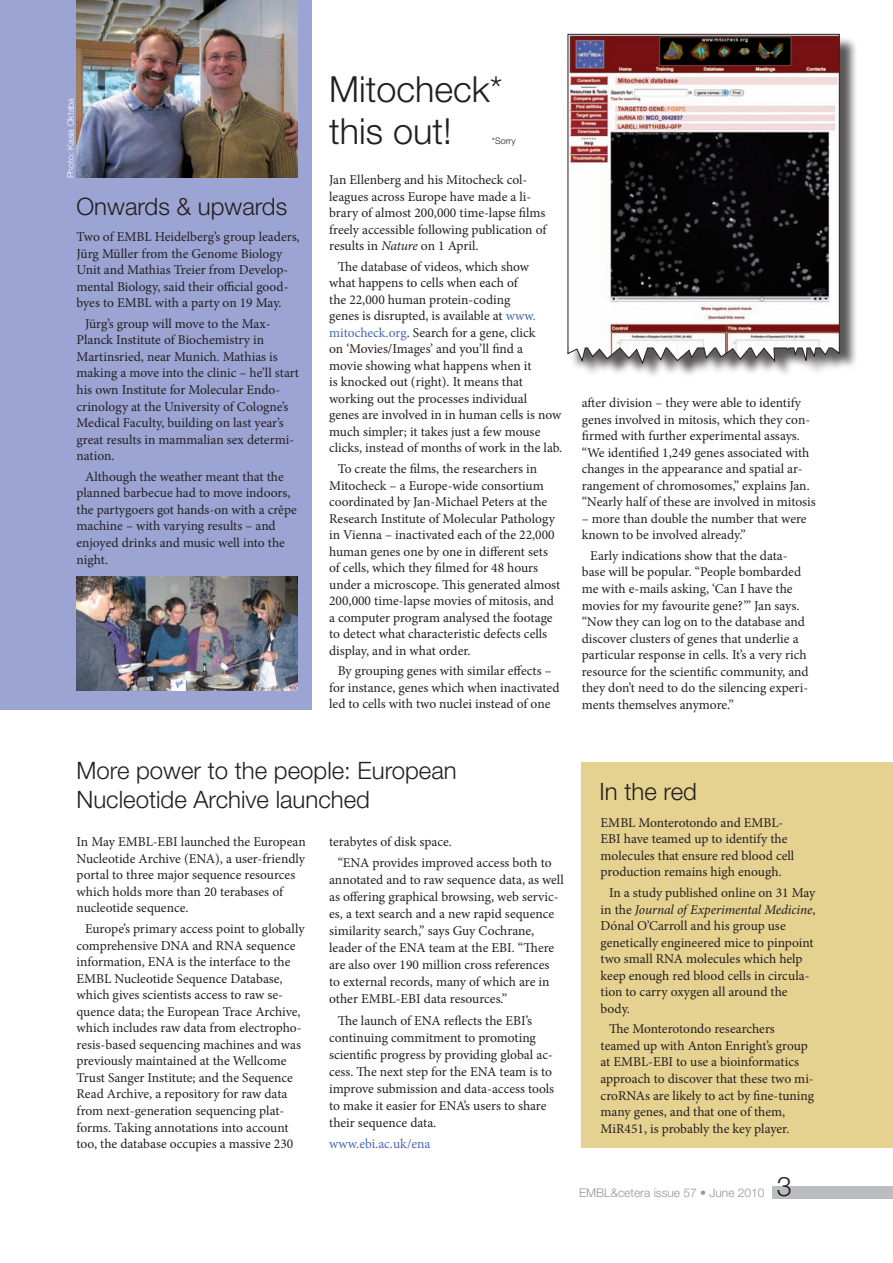
<style>
.page{position:relative;width:893px;height:1263px;background:#fff}
.page>*{position:absolute;margin:0;border:0;box-sizing:border-box;transform-origin:0 0}
.t1{font:300 36px/42px "Helvetica Neue LT Pro";color:#231f20}
.t2{font:300 27px "Helvetica Neue LT Pro";color:#231f20}
.t3{font:300 24px/28.5px "Helvetica Neue LT Pro";color:#231f20}
.t4{font:13.5px/16.5px "Minion Pro";color:#231f20}
.t5{font:13.5px "Minion Pro";color:#4868b1}
.t6{font:300 12px "Helvetica Neue LT Pro";color:#939598}
.t7{font:300 9px "Helvetica Neue LT Pro";color:#fff}
.t8{font:300 9px "Helvetica Neue LT Pro";color:#231f20}
.s1{font-style:italic}
.s2{color:#4868b1}
</style>
<div class="page">
<div style="left:772px;top:1186px;width:121px;height:13px;background:#bcbdc0"></div>
<div style="left:0;top:0;width:311px;height:709px;background:#9ba4d2"></div>
<div style="left:570px;top:36px;width:288px;height:344px;background:#231f20;opacity:.75"></div>
<svg style="left:567px;top:34px;width:273px;height:330px"></svg>
<img style="left:77px;top:0;width:221px;height:178px">
<img style="left:77px;top:576px;width:221px;height:115px">
<div style="left:582px;top:762px;width:311px;height:386px;background:#e5d190"></div>
<p class="t7" style="left:65px;top:178px;width:82px;rotate:-90deg">Photo: Kasia Oktaba</p>
<h3 class="t3" style="left:77px;top:192px;width:212px">Onwards &amp; upwards</h3>
<p class="t4" style="left:77px;top:229px;width:225px">Two of EMBL Heidelberg’s group leaders, Jürg Müller from the Genome Biology Unit and Mathias Treier from Develop&shy;mental Biology, said their official good&shy;byes to EMBL with a party on 19 May.</p>
<p class="t4" style="left:77px;top:315px;width:224px;text-indent:9px">Jürg’s group will move to the Max-Planck Institute of Biochemistry in Martinsried, near Munich. Mathias is making a move into the clinic – he’ll start his own Institute for Molecular Endo&shy;crinology at the University of Cologne’s Medical Faculty, building on last year’s great results in mammalian sex determi&shy;nation.</p>
<p class="t4" style="left:77px;top:468px;width:222px;text-indent:9px">Although the weather meant that the planned barbecue had to move indoors, the partygoers got hands-on with a crêpe machine – with varying results – and enjoyed drinks and music well into the night.</p>
<h1 class="t1" style="left:329px;top:68px;width:175px">Mitocheck* this out!</h1>
<p class="t8" style="left:492px;top:136px;width:25px">*Sorry</p>
<p class="t4" style="left:329px;top:172px;width:219px">Jan Ellenberg and his Mitocheck col&shy;leagues across Europe have made a li&shy;brary of almost 200,000 time-lapse films freely accessible following publication of results in <span class="s1">Nature</span> on 1 April.</p>
<p class="t4" style="left:329px;top:258px;width:235px;text-indent:9px">The database of videos, which show<br>what happens to cells when each of<br>the 22,000 human protein-coding<br>genes is disrupted, is available at <span class="s2">www. mitocheck.org</span>. Search for a gene, click<br>on ‘Movies/Images’ and you’ll find a<br>movie showing what happens when it<br>is knocked out (right). It means that working out the processes individual<br>genes are involved in in human cells is now much simpler; it takes just a few mouse clicks, instead of months of work in the lab.</p>
<p class="t4" style="left:329px;top:461px;width:233px;text-indent:9px">To create the films, the researchers in Mitocheck – a Europe-wide consortium coordinated by Jan-Michael Peters at the Research Institute of Molecular Pathology in Vienna – inactivated each of the 22,000 human genes one by one in different sets of cells, which they filmed for 48 hours under a microscope. This generated almost 200,000 time-lapse movies of mitosis, and a computer program analysed the footage to detect what characteristic defects cells display, and in what order.</p>
<p class="t4" style="left:329px;top:663px;width:232px;text-indent:9px">By grouping genes with similar effects – for instance, genes which when inactivated led to cells with two nuclei instead of one</p>
<p class="t4" style="left:582px;top:394px;width:235px">after division – they were able to identify genes involved in mitosis, which they con&shy;firmed with further experimental assays. “We identified 1,249 genes associated with changes in the appearance and spatial ar&shy;rangement of chromosomes,” explains Jan. “Nearly half of these are involved in mitosis</p>
<p class="t4" style="left:582px;top:510px;width:226px">– more than double the number that were known to be involved already.”</p>
<p class="t4" style="left:582px;top:547px;width:228px;text-indent:9px">Early indications show that the data&shy;base will be popular. “People bombarded me with e-mails asking, ‘Can I have the movies for my favourite gene?’” Jan says. “Now they can log on to the database and discover clusters of genes that underlie a particular response in cells. It’s a very rich resource for the scientific community, and they don’t need to do the silencing experi&shy;ments themselves anymore.”</p>
<h3 class="t3" style="left:77px;top:756px;width:382px">More power to the people: European<br>Nucleotide Archive launched</h3>
<p class="t4" style="left:77px;top:834px;width:231px">In May EMBL-EBI launched the European Nucleotide Archive (ENA), a user-friendly portal to three major sequence resources which holds more than 20 terabases of nucleotide sequence.</p>
<p class="t4" style="left:77px;top:920px;width:230px;text-indent:9px">Europe’s primary access point to globally comprehensive DNA and RNA sequence information, ENA is the interface to the EMBL Nucleotide Sequence Database, which gives scientists access to raw se&shy;quence data; the European Trace Archive, which includes raw data from electropho&shy;resis-based sequencing machines and was previously maintained at the Wellcome Trust Sanger Institute; and the Sequence Read Archive, a repository for raw data from next-generation sequencing plat&shy;forms. Taking annotations into account too, the database occupies a massive 230</p>
<p class="t4" style="left:338px;top:831px;width:216px;line-height:21.3px;text-indent:-9px">terabytes of disk space.<br>“ENA provides improved access both to</p>
<p class="t4" style="left:329px;top:872px;width:236px;line-height:17px">annotated and to raw sequence data, as well as offering graphical browsing, web servic&shy;es, a text search and a new rapid sequence similarity search,” says Guy Cochrane, leader of the ENA team at the EBI. “There are also over 190 million cross references<br>to external records, many of which are in other EMBL-EBI data resources.”</p>
<p class="t4" style="left:329px;top:1012px;width:226px;line-height:17px;text-indent:9px">The launch of ENA reflects the EBI’s continuing commitment to promoting scientific progress by providing global ac&shy;cess. The next step for the ENA team is to improve submission and data-access tools to make it easier for ENA’s users to share their sequence data.</p>
<p class="t5" style="left:329px;top:1135px;width:103px">www.ebi.ac.uk/ena</p>
<h3 class="t3" style="left:600px;top:776px;width:99px">In the red</h3>
<p class="t4" style="left:601px;top:814px;width:195px">EMBL Monterotondo and EMBL-<br>EBI have teamed up to identify the molecules that ensure red blood cell production remains high enough.</p>
<p class="t4" style="left:601px;top:884px;width:217px;text-indent:9px">In a study published online on 31 May in the <span class="s1">Journal of Experimental Medicine</span>, Dónal O’Carroll and his group use genetically engineered mice to pinpoint two small RNA molecules which help keep enough red blood cells in circula&shy;tion to carry oxygen all around the body.</p>
<p class="t4" style="left:601px;top:1021px;width:215px;text-indent:9px">The Monterotondo researchers teamed up with Anton Enright’s group at EMBL-EBI to use a bioinformatics approach to discover that these two mi&shy;croRNAs are likely to act by fine-tuning many genes, and that one of them, MiR451, is probably the key player.</p>
<p class="t6" style="left:579px;top:1185px;width:187px">EMBL&amp;cetera issue 57 • June 2010</p>
<h2 class="t2" style="left:777px;top:1169px;width:17px">3</h2>
</div>
